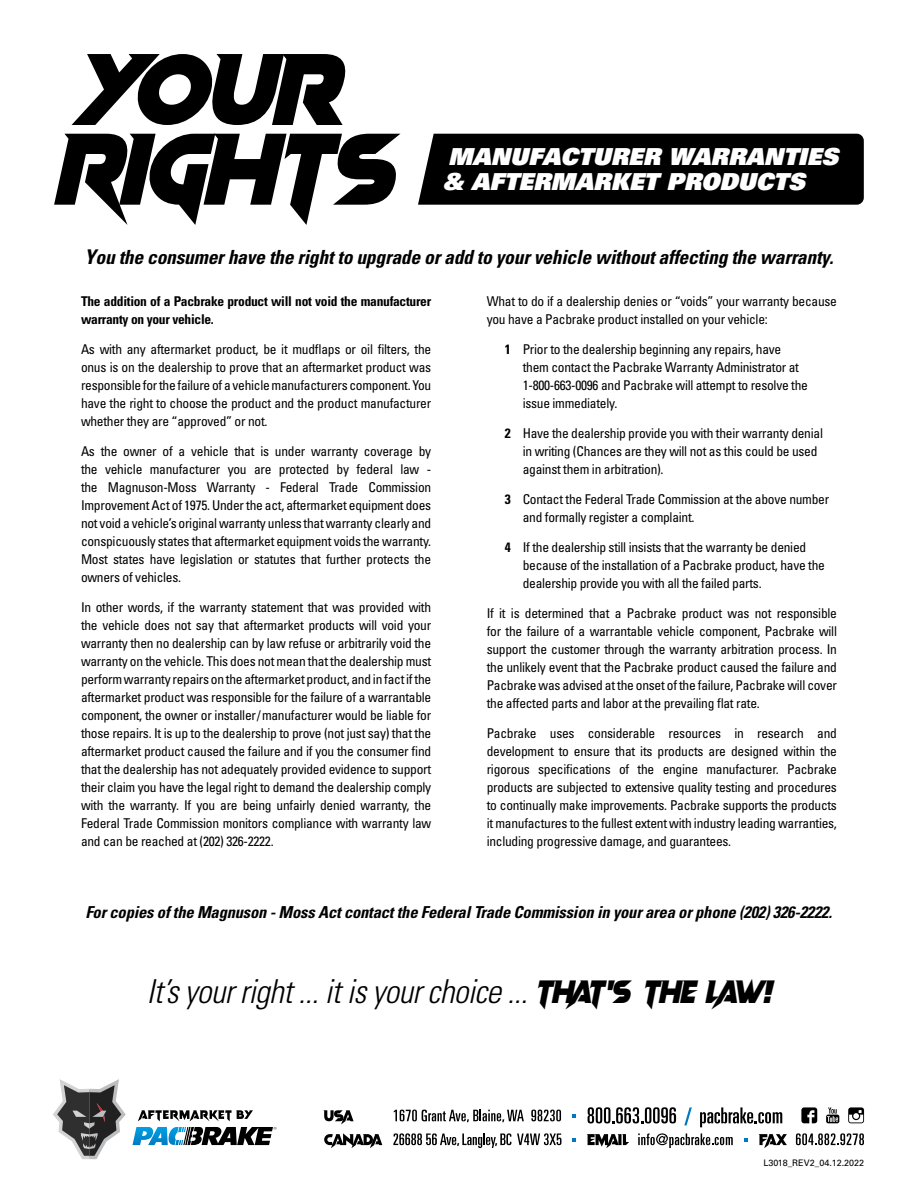
<style>
.page{position:relative;width:918px;height:1188px;background:#fff}
.page>*{position:absolute;margin:0;border:0;box-sizing:border-box;transform-origin:0 0}
.t1{font:italic 300 condensed 33px "Univers LT Std";letter-spacing:-.02em;color:#000}
.t2{font:italic 23.4px/24.9px "Univers LT Std X Black";color:#fff}
.t3{font:italic 700 condensed 19.5px "Univers LT Std";letter-spacing:-.01em;color:#000}
.t4{font:italic 700 condensed 16.5px "Univers LT Std";letter-spacing:-.01em;color:#000}
.t5{font:condensed 13.5px/18px "Univers LT Std";letter-spacing:-.02em;color:#000;text-align:justify}
.t6{font:700 condensed 13.5px/18px "Univers LT Std";letter-spacing:-.02em;color:#000}
.t7{font:9px "Univers LT Std";color:#000101}
.s1{font-size:20.25px}
.s2{font-weight:700}
.s3{font-family:"Vampire Wars";font-weight:400;font-stretch:normal}
</style>
<div class="page">
<div style="left:418px;top:134px;width:446px;height:71px;background:#000"></div>
<svg style="left:324px;top:1133px;width:58px;height:15px"></svg>
<svg style="left:587px;top:1134px;width:42px;height:14px"></svg>
<svg style="left:638px;top:1133px;width:95px;height:15px"></svg>
<svg style="left:759px;top:1134px;width:28px;height:14px"></svg>
<svg style="left:796px;top:1133px;width:68px;height:12px"></svg>
<svg style="left:323px;top:1110px;width:31px;height:14px"></svg>
<svg style="left:394px;top:1110px;width:130px;height:12px"></svg>
<svg style="left:531px;top:1110px;width:30px;height:11px"></svg>
<svg style="left:588px;top:1107px;width:88px;height:16px"></svg>
<svg style="left:684px;top:1107px;width:8px;height:18px"></svg>
<svg style="left:700px;top:1107px;width:82px;height:20px"></svg>
<svg style="left:801px;top:1107px;width:16px;height:16px"></svg>
<svg style="left:826px;top:1107px;width:13px;height:16px"></svg>
<svg style="left:848px;top:1107px;width:16px;height:16px"></svg>
<svg style="left:53px;top:1079px;width:73px;height:80px"></svg>
<svg style="left:133px;top:1127px;width:144px;height:18px"></svg>
<svg style="left:138px;top:1110px;width:115px;height:11px"></svg>
<svg style="left:393px;top:1133px;width:118px;height:15px"></svg>
<svg style="left:517px;top:1133px;width:44px;height:12px"></svg>
<svg style="left:72px;top:54px;width:274px;height:71px"></svg>
<svg style="left:54px;top:134px;width:346px;height:91px"></svg>
<h2 class="t2" style="left:443px;top:144px;width:403px">MANUFACTURER WARRANTIES &amp; AFTERMARKET PRODUCTS</h2>
<h3 class="t3" style="left:85px;top:245px;width:750px"><span class="s1">Y</span>ou the consumer have the right to upgrade or add to your vehicle without affecting the warranty.</h3>
<p class="t6" style="left:81px;top:293px;width:352px">The addition of a Pacbrake product will not void the manufacturer warranty on your vehicle.</p>
<p class="t5" style="left:81px;top:340px;width:352px">As with any aftermarket product, be it mudflaps or oil filters, the onus is on the dealership to prove that an aftermarket product was responsible for the failure of a vehicle manufacturers component. You have the right to choose the product and the product manufacturer whether they are “approved” or not.</p>
<p class="t5" style="left:81px;top:442px;width:352px">As the owner of a vehicle that is under warranty coverage by the vehicle manufacturer you are protected by federal law - the Magnuson-Moss Warranty - Federal Trade Commission Improvement Act of 1975. Under the act, aftermarket equipment does not void a vehicle’s original warranty unless that warranty clearly and conspicuously states that aftermarket equipment voids the warranty.<br>Most states have legislation or statutes that further protects the owners of vehicles.</p>
<p class="t5" style="left:81px;top:598px;width:352px">In other words, if the warranty statement that was provided with the vehicle does not say that aftermarket products will void your warranty then no dealership can by law refuse or arbitrarily void the warranty on the vehicle. This does not mean that the dealership must perform warranty repairs on the aftermarket product, and in fact if the aftermarket product was responsible for the failure of a warrantable component, the owner or installer/manufacturer would be liable for those repairs. It is up to the dealership to prove (not just say) that the aftermarket product caused the failure and if you the consumer find that the dealership has not adequately provided evidence to support their claim you have the legal right to demand the dealership comply with the warranty. If you are being unfairly denied warranty, the Federal Trade Commission monitors compliance with warranty law and can be reached at (202) 326-2222.</p>
<p class="t5" style="left:487px;top:292px;width:352px">What to do if a dealership denies or “voids” your warranty because you have a Pacbrake product installed on your vehicle:</p>
<p class="t5" style="left:523px;top:340px;width:287px;text-align:left;text-indent:-18px"><span class="s2">1</span> Prior to the dealership beginning any repairs, have them contact the Pacbrake Warranty Administrator at 1-800-663-0096 and Pacbrake will attempt to resolve the issue immediately.</p>
<p class="t5" style="left:523px;top:424px;width:302px;text-align:left;text-indent:-18px"><span class="s2">2</span> Have the dealership provide you with their warranty denial in writing (Chances are they will not as this could be used against them in arbitration).</p>
<p class="t5" style="left:523px;top:490px;width:308px;text-indent:-18px"><span class="s2">3</span> Contact the Federal Trade Commission at the above number and formally register a complaint.</p>
<p class="t5" style="left:523px;top:538px;width:304px;text-align:left;text-indent:-18px"><span class="s2">4</span> If the dealership still insists that the warranty be denied because of the installation of a Pacbrake product, have the dealership provide you with all the failed parts.</p>
<p class="t5" style="left:487px;top:604px;width:352px">If it is determined that a Pacbrake product was not responsible for the failure of a warrantable vehicle component, Pacbrake will support the customer through the warranty arbitration process. In the unlikely event that the Pacbrake product caused the failure and Pacbrake was advised at the onset of the failure, Pacbrake will cover the affected parts and labor at the prevailing flat rate.</p>
<p class="t5" style="left:487px;top:724px;width:352px">Pacbrake uses considerable resources in research and development to ensure that its products are designed within the rigorous specifications of the engine manufacturer. Pacbrake products are subjected to extensive quality testing and procedures to continually make improvements. Pacbrake supports the products it manufactures to the fullest extent with industry leading warranties, including progressive damage, and guarantees.</p>
<p class="t4" style="left:85px;top:902px;width:748px">For copies of the Magnuson - Moss Act contact the Federal Trade Commission in your area or phone (202) 326-2222.</p>
<h1 class="t1" style="left:147px;top:971px;width:633px">It’s your right ... it is your choice ... <span class="s3">THAT’S THE LAW!</span></h1>
<p class="t7" style="left:763px;top:1157px;width:102px">L3018_REV2_04.12.2022</p>
</div>
